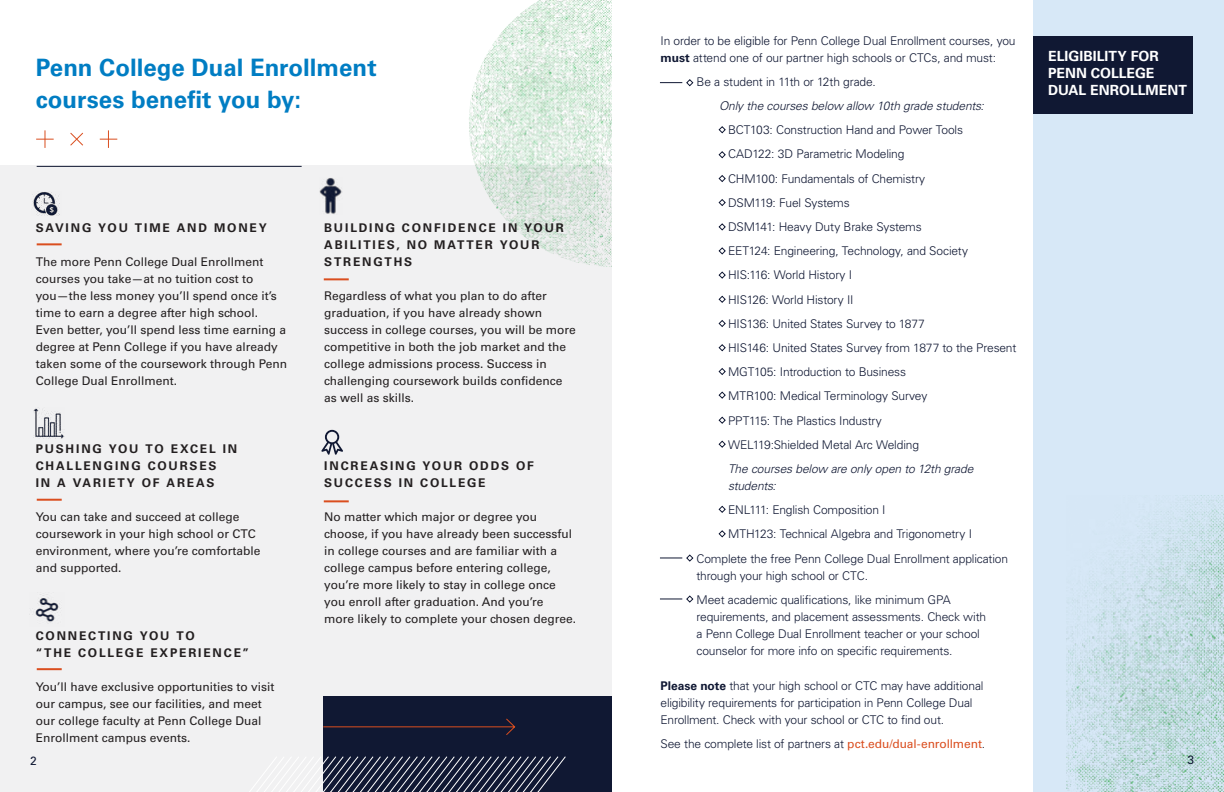
<style>
.page{position:relative;width:1224px;height:792px;background:#fff}
.page>*{position:absolute;margin:0;border:0;box-sizing:border-box;transform-origin:0 0}
.t1{font:700 24px/32px "Univers LT Pro 65";color:#007dc3}
.t2{font:700 14px/17px "Univers LT Pro 65";color:#fff}
.body_copy{font:300 12px/17px "Univers LT Pro 45";letter-spacing:-.015em;color:#101833}
.t3{font:12px/17px "Univers LT Pro 55 Roman";color:#231f20}
.t4{font:700 12px/17px "Univers LT Pro 65";letter-spacing:.155em;color:#231f20}
.body_copy-2{font:italic 300 12px/17px "Univers LT Pro 45";letter-spacing:-.015em;color:#101833}
.body_copy-3{font:12px "Univers LT Pro 55 Roman";color:#101833}
.s1{font-family:"Univers LT Pro 65";font-weight:700}
.s2{font-family:"Univers LT Pro 55 Roman";font-weight:400;color:#da4e1f}
</style>
<div class="page">
<div style="left:0;top:166px;width:612px;height:626px;background:#f1f1f2"></div>
<svg style="left:321px;top:430px;width:22px;height:25px"></svg>
<img style="left:320px;top:178px;width:22px;height:36px">
<img style="left:32px;top:192px;width:28px;height:23px">
<img style="left:469px;top:0;width:143px;height:267px">
<svg style="left:100px;top:130px;width:17px;height:18px"></svg>
<svg style="left:70px;top:132px;width:13px;height:14px"></svg>
<svg style="left:36px;top:130px;width:18px;height:18px"></svg>
<hr style="left:37px;top:166px;width:265px;height:1px;background:#101833">
<hr style="left:37px;top:243px;width:25px;height:2px;background:#da4e1f">
<hr style="left:324px;top:278px;width:25px;height:2px;background:#da4e1f">
<hr style="left:324px;top:500px;width:25px;height:2px;background:#da4e1f">
<hr style="left:37px;top:499px;width:25px;height:2px;background:#da4e1f">
<div style="left:323px;top:697px;width:289px;height:95px;background:#101833"></div>
<svg style="left:323px;top:718px;width:193px;height:17px"></svg>
<img style="left:35px;top:594px;width:26px;height:28px">
<hr style="left:37px;top:668px;width:25px;height:2px;background:#da4e1f">
<img style="left:33px;top:408px;width:31px;height:31px">
<div style="left:1033px;top:0;width:191px;height:792px;background:#d7e8f7"></div>
<img style="left:1066px;top:495px;width:158px;height:297px">
<div style="left:1033px;top:36px;width:159px;height:78px;background:#101833"></div>
<svg style="left:660px;top:79px;width:34px;height:8px"></svg>
<svg style="left:718px;top:126px;width:8px;height:8px"></svg>
<svg style="left:718px;top:151px;width:8px;height:8px"></svg>
<svg style="left:718px;top:175px;width:8px;height:7px"></svg>
<svg style="left:718px;top:199px;width:8px;height:7px"></svg>
<svg style="left:718px;top:223px;width:8px;height:8px"></svg>
<svg style="left:718px;top:247px;width:8px;height:8px"></svg>
<svg style="left:718px;top:271px;width:8px;height:8px"></svg>
<svg style="left:718px;top:295px;width:8px;height:8px"></svg>
<svg style="left:718px;top:320px;width:8px;height:7px"></svg>
<svg style="left:718px;top:344px;width:8px;height:8px"></svg>
<svg style="left:718px;top:368px;width:8px;height:7px"></svg>
<svg style="left:718px;top:391px;width:8px;height:8px"></svg>
<svg style="left:718px;top:416px;width:8px;height:8px"></svg>
<svg style="left:718px;top:440px;width:8px;height:8px"></svg>
<svg style="left:718px;top:505px;width:8px;height:8px"></svg>
<svg style="left:718px;top:530px;width:8px;height:8px"></svg>
<svg style="left:660px;top:554px;width:34px;height:8px"></svg>
<svg style="left:660px;top:595px;width:34px;height:8px"></svg>
<svg style="left:249px;top:756px;width:317px;height:36px"></svg>
<p class="t1" style="left:36px;top:50px;width:342px">Penn College Dual Enrollment courses benefit you by:</p>
<p class="t4" style="left:36px;top:219px;width:233px">SAVING YOU TIME AND MONEY</p>
<p class="t3" style="left:36px;top:253px;width:253px">The more Penn College Dual Enrollment courses you take—at no tuition cost to you—the less money you’ll spend once it’s time to earn a degree after high school.<br>Even better, you’ll spend less time earning a degree at Penn College if you have already taken some of the coursework through Penn College Dual Enrollment.</p>
<p class="t4" style="left:36px;top:440px;width:203px">PUSHING YOU TO EXCEL IN<br>CHALLENGING COURSES<br>IN A VARIETY OF AREAS</p>
<p class="t3" style="left:36px;top:508px;width:226px">You can take and succeed at college coursework in your high school or CTC environment, where you’re comfortable and supported.</p>
<p class="t4" style="left:36px;top:627px;width:215px">CONNECTING YOU TO<br>“THE COLLEGE EXPERIENCE”</p>
<p class="t3" style="left:36px;top:678px;width:240px">You’ll have exclusive opportunities to visit our campus, see our facilities, and meet our college faculty at Penn College Dual Enrollment campus events.</p>
<p class="t4" style="left:324px;top:219px;width:241px">BUILDING CONFIDENCE IN YOUR<br>ABILITIES, NO MATTER YOUR<br>STRENGTHS</p>
<p class="t3" style="left:324px;top:287px;width:253px">Regardless of what you plan to do after graduation, if you have already shown success in college courses, you will be more competitive in both the job market and the college admissions process. Success in challenging coursework builds confidence as well as skills.</p>
<p class="t4" style="left:324px;top:457px;width:211px">INCREASING YOUR ODDS OF<br>SUCCESS IN COLLEGE</p>
<p class="t3" style="left:324px;top:508px;width:253px">No matter which major or degree you choose, if you have already been successful in college courses and are familiar with a college campus before entering college, you’re more likely to stay in college once you enroll after graduation. And you’re more likely to complete your chosen degree.</p>
<p class="body_copy" style="left:661px;top:32px;width:357px">In order to be eligible for Penn College Dual Enrollment courses, you <span class="s1">must</span> attend one of our partner high schools or CTCs, and must:</p>
<p class="body_copy" style="left:697px;top:73px;width:181px">Be a student in 11th or 12th grade.</p>
<p class="body_copy-2" style="left:719px;top:97px;width:266px">Only the courses below allow 10th grade students:</p>
<p class="body_copy" style="left:728px;top:121px;width:237px">BCT103: Construction Hand and Power Tools</p>
<p class="body_copy" style="left:728px;top:145px;width:178px">CAD122: 3D Parametric Modeling</p>
<p class="body_copy" style="left:728px;top:170px;width:199px">CHM100: Fundamentals of Chemistry</p>
<p class="body_copy" style="left:728px;top:194px;width:123px">DSM119: Fuel Systems</p>
<p class="body_copy" style="left:728px;top:218px;width:195px">DSM141: Heavy Duty Brake Systems</p>
<p class="body_copy" style="left:728px;top:242px;width:242px">EET124: Engineering, Technology, and Society</p>
<p class="body_copy" style="left:728px;top:266px;width:126px">HIS:116: World History I</p>
<p class="body_copy" style="left:728px;top:291px;width:127px">HIS126: World History II</p>
<p class="body_copy" style="left:728px;top:315px;width:198px">HIS136: United States Survey to 1877</p>
<p class="body_copy" style="left:728px;top:339px;width:290px">HIS146: United States Survey from 1877 to the Present</p>
<p class="body_copy" style="left:728px;top:363px;width:180px">MGT105: Introduction to Business</p>
<p class="body_copy" style="left:728px;top:387px;width:201px">MTR100: Medical Terminology Survey</p>
<p class="body_copy" style="left:728px;top:412px;width:155px">PPT115: The Plastics Industry</p>
<p class="body_copy" style="left:728px;top:436px;width:193px">WEL119:Shielded Metal Arc Welding</p>
<p class="body_copy-2" style="left:728px;top:460px;width:247px">The courses below are only open to 12th grade students:</p>
<p class="body_copy" style="left:728px;top:501px;width:159px">ENL111: English Composition I</p>
<p class="body_copy" style="left:728px;top:525px;width:246px">MTH123: Technical Algebra and Trigonometry I</p>
<p class="body_copy" style="left:697px;top:550px;width:313px">Complete the free Penn College Dual Enrollment application through your high school or CTC.</p>
<p class="body_copy" style="left:697px;top:591px;width:291px">Meet academic qualifications, like minimum GPA requirements, and placement assessments. Check with a Penn College Dual Enrollment teacher or your school counselor for more info on specific requirements.</p>
<p class="body_copy" style="left:661px;top:677px;width:324px"><span class="s1">Please note</span> that your high school or CTC may have additional eligibility requirements for participation in Penn College Dual<br>Enrollment. Check with your school or CTC to find out.</p>
<p class="body_copy" style="left:661px;top:735px;width:326px">See the complete list of partners at <span class="s2">pct.edu/dual-enrollment</span>.</p>
<p class="t2" style="left:1048px;top:47px;width:140px">ELIGIBILITY FOR<br>PENN COLLEGE<br>DUAL ENROLLMENT</p>
<p class="body_copy-3" style="left:30px;top:752px;width:8px">2</p>
<p class="body_copy-3" style="left:1188px;top:752px;width:8px">3</p>
</div>
